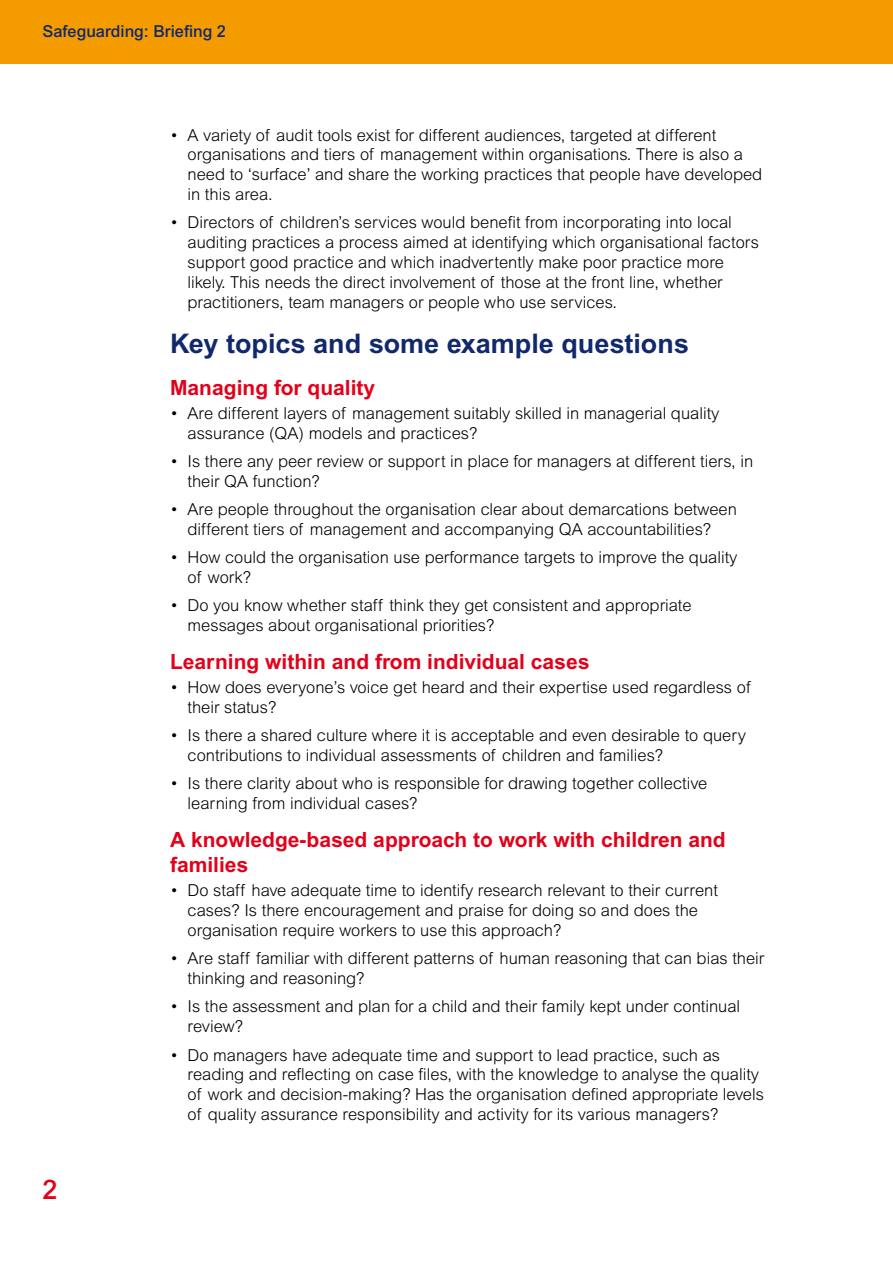
<style>
.page{position:relative;width:893px;height:1263px;background:#fff}
.page>*{position:absolute;margin:0;border:0;box-sizing:border-box;transform-origin:0 0}
.t1{font:700 27px "Arial";color:#11286d}
.t2{font:500 27px "Arial";color:#e2011a}
.t3{font:700 21px/25.2px "Arial";color:#e2011a}
.t4{font:300 16.5px/19.8px "Arial";color:#000}
.t5{font:500 16.5px "Arial";color:#11286d}
</style>
<div class="page">
<div style="left:0;top:0;width:893px;height:64px;background:#f49b00"></div>
<p class="t5" style="left:43px;top:22px;width:185px">Safeguarding: Briefing 2</p>
<h1 class="t2" style="left:43px;top:1174px;width:16px">2</h1>
<p class="t4" style="left:188px;top:125px;width:576px;text-indent:-17px">• A variety of audit tools exist for different audiences, targeted at different organisations and tiers of management within organisations. There is also a need to ‘surface’ and share the working practices that people have developed in this area.</p>
<p class="t4" style="left:188px;top:213px;width:573px;text-indent:-17px">• Directors of children’s services would benefit from incorporating into local auditing practices a process aimed at identifying which organisational factors support good practice and which inadvertently make poor practice more likely. This needs the direct involvement of those at the front line, whether practitioners, team managers or people who use services.</p>
<h1 class="t1" style="left:170px;top:327px;width:520px">Key topics and some example questions</h1>
<p class="t3" style="left:170px;top:375px;width:207px">Managing for quality</p>
<p class="t4" style="left:188px;top:403px;width:533px;text-indent:-17px">• Are different layers of management suitably skilled in managerial quality assurance (QA) models and practices?</p>
<p class="t4" style="left:188px;top:451px;width:567px;text-indent:-17px">• Is there any peer review or support in place for managers at different tiers, in their QA function?</p>
<p class="t4" style="left:170px;top:499px;width:568px;text-align:center">• Are people throughout the organisation clear about demarcations between different tiers of management and accompanying QA accountabilities?</p>
<p class="t4" style="left:188px;top:547px;width:551px;text-indent:-17px">• How could the organisation use performance targets to improve the quality of work?</p>
<p class="t4" style="left:188px;top:596px;width:506px;text-indent:-17px">• Do you know whether staff think they get consistent and appropriate messages about organisational priorities?</p>
<p class="t3" style="left:170px;top:649px;width:421px">Learning within and from individual cases</p>
<p class="t4" style="left:188px;top:677px;width:565px;text-indent:-17px">• How does everyone’s voice get heard and their expertise used regardless of their status?</p>
<p class="t4" style="left:188px;top:725px;width:560px;text-indent:-17px">• Is there a shared culture where it is acceptable and even desirable to query contributions to individual assessments of children and families?</p>
<p class="t4" style="left:188px;top:774px;width:521px;text-indent:-17px">• Is there clarity about who is responsible for drawing together collective learning from individual cases?</p>
<p class="t3" style="left:170px;top:827px;width:557px">A knowledge-based approach to work with children and families</p>
<p class="t4" style="left:188px;top:881px;width:532px;text-indent:-17px">• Do staff have adequate time to identify research relevant to their current cases? Is there encouragement and praise for doing so and does the organisation require workers to use this approach?</p>
<p class="t4" style="left:188px;top:949px;width:578px;text-indent:-17px">• Are staff familiar with different patterns of human reasoning that can bias their thinking and reasoning?</p>
<p class="t4" style="left:188px;top:997px;width:554px;text-indent:-17px">• Is the assessment and plan for a child and their family kept under continual review?</p>
<p class="t4" style="left:188px;top:1045px;width:578px;text-indent:-17px">• Do managers have adequate time and support to lead practice, such as reading and reflecting on case files, with the knowledge to analyse the quality of work and decision-making? Has the organisation defined appropriate levels of quality assurance responsibility and activity for its various managers?</p>
</div>
